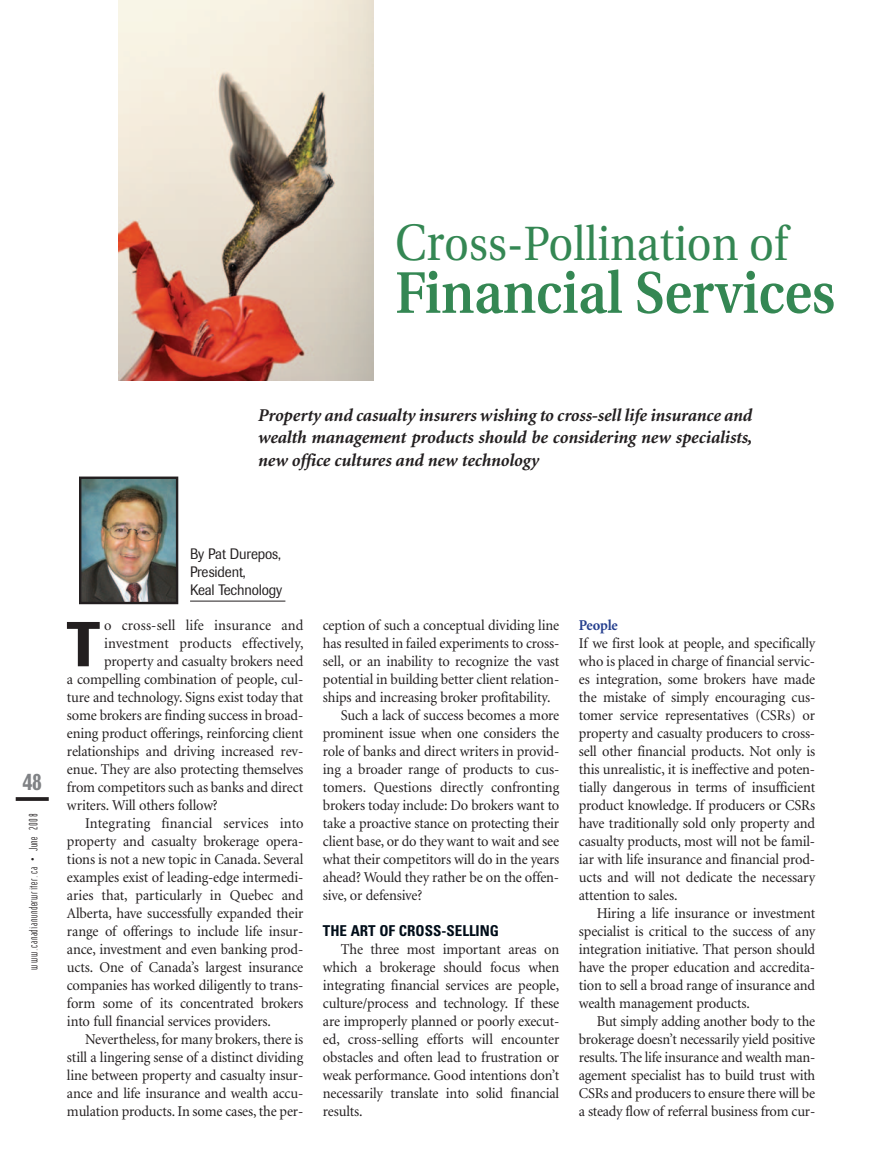
<style>
.page{position:relative;width:878px;height:1175px;background:#fff}
.page>*{position:absolute;margin:0;border:0;box-sizing:border-box;transform-origin:0 0}
.t1{font:500 62.7px "Imago";color:#231f20;scale:.96 1}
.t2{font:600 58.5px "Utopia";color:#348753;scale:.9 1}
.t3{font:48px "Utopia";color:#348753;scale:.9 1}
.t4{font:19.5px "Techno";color:#808285}
.t5{font:italic 700 18px/22.5px "Minion";letter-spacing:-.01em;color:#231f20;text-align:justify}
.t6{font:15px/18px "Minion";letter-spacing:-.01em;color:#231f20;text-align:justify;scale:.96 1}
.t7{font:15px "Minion";letter-spacing:.01em;color:#231f20;scale:.96 1}
.t8{font:15px/18px "Imago";letter-spacing:-.01em;color:#231f20;scale:.92 1}
.t9{font:700 condensed 15px "Univers";color:#000d19}
.t10{font:700 15px "Minion";letter-spacing:-.01em;color:#253f8e;scale:.96 1}
.t11{font:12px "Industrial";letter-spacing:.05em;color:#231f20}
.s1{font-size:51px}
</style>
<div class="page">
<svg style="left:16px;top:797px;width:33px;height:4px"></svg>
<img style="left:82px;top:479px;width:93px;height:122px">
<div style="left:79px;top:476px;width:99px;height:128px;border:2px solid #231f20"></div>
<hr style="left:190px;top:601px;width:95px;height:1px;background:#231f20">
<img style="left:118px;top:0;width:255px;height:381px">
<h3 class="t3" style="left:395px;top:224px;width:438px"><span class="s1">Cr</span>oss-Pollination of</h3>
<h2 class="t2" style="left:395px;top:269px;width:490px">Financial Services</h2>
<p class="t5" style="left:258px;top:405px;width:495px">Property and casualty insurers wishing to cross-sell life insurance and wealth management products should be considering new specialists, new office cultures and new technology</p>
<h3 class="t4" style="left:22px;top:772px;width:21px">48</h3>
<p class="t11" style="left:26px;top:969px;width:157px;rotate:-90deg">www.canadianunderwriter.ca • June 2008</p>
<p class="t8" style="left:190px;top:545px;width:102px">By Pat Durepos,<br>President,<br>Keal Technology</p>
<h1 class="t1" style="left:67px;top:622px;width:36px">T</h1>
<p class="t7" style="left:104px;top:619px;width:209px">o cross-sell life insurance and</p>
<p class="t7" style="left:104px;top:637px;width:209px">investment products effectively,</p>
<p class="t6" style="left:104px;top:653px;width:209px">property and casualty brokers need</p>
<p class="t6" style="left:67px;top:671px;width:248px">a compelling combination of people, cul-</p>
<p class="t6" style="left:67px;top:689px;width:248px">ture and technology. Signs exist today that</p>
<p class="t6" style="left:67px;top:707px;width:248px">some brokers are finding success in broad-</p>
<p class="t6" style="left:67px;top:725px;width:248px">ening product offerings, reinforcing client</p>
<p class="t6" style="left:67px;top:743px;width:248px">relationships and driving increased rev-</p>
<p class="t6" style="left:67px;top:761px;width:248px">enue. They are also protecting themselves</p>
<p class="t6" style="left:67px;top:779px;width:247px">from competitors such as banks and direct</p>
<p class="t6" style="left:67px;top:797px;width:159px">writers. Will others follow?</p>
<p class="t7" style="left:85px;top:817px;width:229px">Integrating financial services into</p>
<p class="t6" style="left:67px;top:833px;width:248px">property and casualty brokerage opera-</p>
<p class="t6" style="left:67px;top:851px;width:248px">tions is not a new topic in Canada. Several</p>
<p class="t6" style="left:67px;top:869px;width:248px">examples exist of leading-edge intermedi-</p>
<p class="t6" style="left:67px;top:887px;width:248px">aries that, particularly in Quebec and</p>
<p class="t6" style="left:67px;top:905px;width:248px">Alberta, have successfully expanded their</p>
<p class="t6" style="left:67px;top:923px;width:248px">range of offerings to include life insur-</p>
<p class="t6" style="left:67px;top:941px;width:248px">ance, investment and even banking prod-</p>
<p class="t6" style="left:67px;top:959px;width:248px">ucts. One of Canada’s largest insurance</p>
<p class="t6" style="left:67px;top:977px;width:248px">companies has worked diligently to trans-</p>
<p class="t6" style="left:67px;top:995px;width:248px">form some of its concentrated brokers</p>
<p class="t6" style="left:67px;top:1013px;width:214px">into full financial services providers.</p>
<p class="t6" style="left:85px;top:1031px;width:229px">Nevertheless, for many brokers, there is</p>
<p class="t6" style="left:67px;top:1049px;width:247px">still a lingering sense of a distinct dividing</p>
<p class="t6" style="left:67px;top:1067px;width:248px">line between property and casualty insur-</p>
<p class="t6" style="left:67px;top:1085px;width:248px">ance and life insurance and wealth accu-</p>
<p class="t6" style="left:67px;top:1103px;width:248px">mulation products. In some cases, the per-</p>
<p class="t6" style="left:323px;top:617px;width:248px">ception of such a conceptual dividing line</p>
<p class="t6" style="left:323px;top:635px;width:248px">has resulted in failed experiments to cross-</p>
<p class="t6" style="left:323px;top:653px;width:248px">sell, or an inability to recognize the vast</p>
<p class="t6" style="left:323px;top:671px;width:248px">potential in building better client relation-</p>
<p class="t6" style="left:323px;top:689px;width:238px">ships and increasing broker profitability.</p>
<p class="t6" style="left:341px;top:707px;width:229px">Such a lack of success becomes a more</p>
<p class="t6" style="left:323px;top:725px;width:248px">prominent issue when one considers the</p>
<p class="t6" style="left:323px;top:743px;width:248px">role of banks and direct writers in provid-</p>
<p class="t6" style="left:323px;top:761px;width:248px">ing a broader range of products to cus-</p>
<p class="t6" style="left:323px;top:779px;width:248px">tomers. Questions directly confronting</p>
<p class="t6" style="left:323px;top:797px;width:248px">brokers today include: Do brokers want to</p>
<p class="t6" style="left:323px;top:815px;width:248px">take a proactive stance on protecting their</p>
<p class="t6" style="left:323px;top:833px;width:247px">client base, or do they want to wait and see</p>
<p class="t6" style="left:323px;top:851px;width:248px">what their competitors will do in the years</p>
<p class="t6" style="left:323px;top:869px;width:247px">ahead? Would they rather be on the offen-</p>
<p class="t6" style="left:323px;top:887px;width:105px">sive, or defensive?</p>
<p class="t9" style="left:323px;top:925px;width:177px">THE ART OF CROSS-SELLING</p>
<p class="t6" style="left:323px;top:941px;width:248px;text-indent:18px">The three most important areas on which a brokerage should focus when integrating financial services are people, culture/process and technology. If these are improperly planned or poorly execut&shy;ed, cross-selling efforts will encounter obstacles and often lead to frustration or weak performance. Good intentions don’t necessarily translate into solid financial results.</p>
<p class="t10" style="left:579px;top:619px;width:42px">People</p>
<p class="t6" style="left:579px;top:635px;width:248px">If we first look at people, and specifically who is placed in charge of financial servic&shy;es integration, some brokers have made the mistake of simply encouraging cus&shy;tomer service representatives (CSRs) or property and casualty producers to cross&shy;sell other financial products. Not only is this unrealistic, it is ineffective and poten&shy;tially dangerous in terms of insufficient product knowledge. If producers or CSRs have traditionally sold only property and casualty products, most will not be famil&shy;iar with life insurance and financial prod&shy;ucts and will not dedicate the necessary attention to sales.</p>
<p class="t6" style="left:579px;top:905px;width:248px;text-indent:18px">Hiring a life insurance or investment specialist is critical to the success of any integration initiative. That person should have the proper education and accredita&shy;tion to sell a broad range of insurance and wealth management products.</p>
<p class="t6" style="left:579px;top:1013px;width:248px;text-indent:18px">But simply adding another body to the brokerage doesn’t necessarily yield positive results. The life insurance and wealth man&shy;agement specialist has to build trust with CSRs and producers to ensure there will be a steady flow of referral business from cur-</p>
</div>
